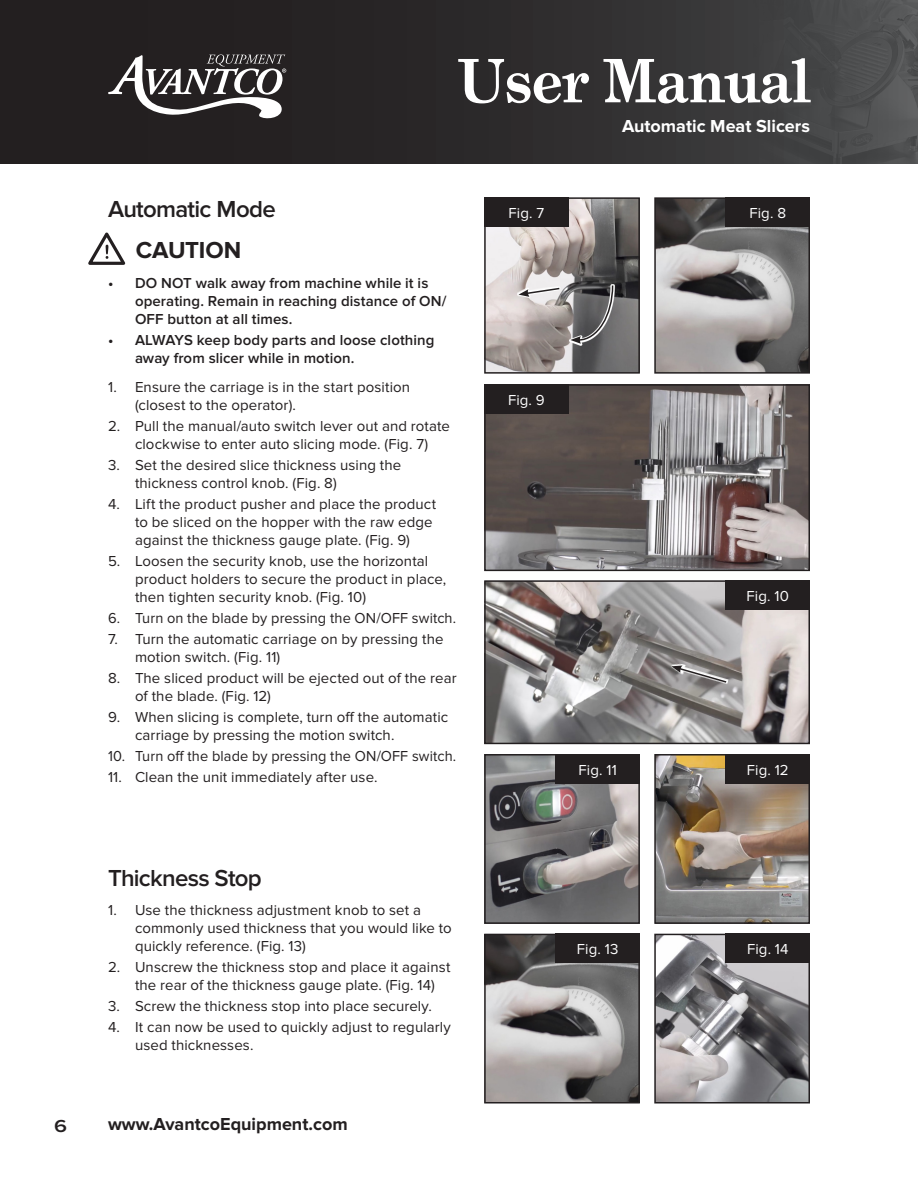
<style>
.page{position:relative;width:918px;height:1188px;background:#fff}
.page>*{position:absolute;margin:0;border:0;box-sizing:border-box;transform-origin:0 0}
.t1{font:700 60px "Grad";color:#fff}
.t2{font:600 24px "Proxima Nova";letter-spacing:-.03em;color:#231f20}
.t3{font:700 24px "Proxima Nova";letter-spacing:-.005em;color:#231f20}
.t4{font:700 18px "Proxima Nova";color:#231f20}
.t5{font:700 18px "Proxima Nova";color:#fff}
.t6{font:600 18px "Proxima Nova";color:#231f20;scale:1.2 1}
.t7{font:15px/18px "Proxima Nova";letter-spacing:.005em;color:#231f20}
.t8{font:600 15px/18px "Proxima Nova";letter-spacing:.005em;color:#231f20}
.t9{font:15px "Proxima Nova";letter-spacing:.005em;color:#fff}
</style>
<div class="page">
<svg style="left:0;top:0;width:726px;height:164px;background:#2a2728"></svg>
<img style="left:726px;top:0;width:192px;height:164px">
<svg style="left:108px;top:54px;width:178px;height:66px"></svg>
<svg style="left:88px;top:232px;width:38px;height:33px"></svg>
<img style="left:487px;top:200px;width:150px;height:171px">
<div style="left:484px;top:197px;width:156px;height:177px;border:2px solid #231f20"></div>
<img style="left:487px;top:387px;width:320px;height:181px">
<div style="left:484px;top:384px;width:326px;height:187px;border:2px solid #231f20"></div>
<img style="left:487px;top:583px;width:320px;height:158px">
<div style="left:484px;top:580px;width:326px;height:164px;border:2px solid #231f20"></div>
<img style="left:487px;top:757px;width:150px;height:164px">
<div style="left:484px;top:754px;width:156px;height:170px;border:2px solid #231f20"></div>
<img style="left:657px;top:757px;width:150px;height:164px">
<div style="left:654px;top:754px;width:156px;height:170px;border:2px solid #231f20"></div>
<img style="left:657px;top:937px;width:150px;height:164px">
<div style="left:654px;top:934px;width:156px;height:170px;border:2px solid #231f20"></div>
<img style="left:657px;top:200px;width:150px;height:171px">
<div style="left:654px;top:197px;width:156px;height:177px;border:2px solid #231f20"></div>
<img style="left:487px;top:937px;width:150px;height:164px">
<div style="left:484px;top:934px;width:156px;height:170px;border:2px solid #231f20"></div>
<div style="left:484px;top:197px;width:85px;height:30px;background:#231f20"></div>
<div style="left:484px;top:384px;width:85px;height:30px;background:#231f20"></div>
<div style="left:726px;top:197px;width:84px;height:30px;background:#231f20"></div>
<div style="left:555px;top:934px;width:85px;height:29px;background:#231f20"></div>
<div style="left:726px;top:580px;width:84px;height:30px;background:#231f20"></div>
<div style="left:555px;top:754px;width:85px;height:30px;background:#231f20"></div>
<div style="left:726px;top:754px;width:84px;height:30px;background:#231f20"></div>
<div style="left:726px;top:934px;width:84px;height:29px;background:#231f20"></div>
<svg style="left:569px;top:284px;width:46px;height:61px"></svg>
<svg style="left:570px;top:284px;width:44px;height:60px;background:#6b6a6c"></svg>
<svg style="left:517px;top:286px;width:44px;height:13px"></svg>
<svg style="left:668px;top:661px;width:61px;height:27px;background:#8e8b8a"></svg>
<h1 class="t1" style="left:458px;top:43px;width:353px">User Manual</h1>
<p class="t5" style="left:622px;top:115px;width:189px">Automatic Meat Slicers</p>
<p class="t2" style="left:108px;top:195px;width:169px">Automatic Mode</p>
<p class="t3" style="left:136px;top:236px;width:107px">CAUTION</p>
<p class="t8" style="left:135px;top:275px;width:313px;text-indent:-27px">• DO NOT walk away from machine while it is operating. Remain in reaching distance of ON/<br>OFF button at all times.</p>
<p class="t8" style="left:135px;top:332px;width:301px;text-indent:-27px">• ALWAYS keep body parts and loose clothing away from slicer while in motion.</p>
<p class="t9" style="left:509px;top:204px;width:37px">Fig. 7</p>
<p class="t9" style="left:749px;top:204px;width:38px">Fig. 8</p>
<p class="t7" style="left:135px;top:378px;width:277px;text-indent:-27px">1. Ensure the carriage is in the start position (closest to the operator).</p>
<p class="t7" style="left:108px;top:417px;width:343px;text-align:center">2. Pull the manual/auto switch lever out and rotate clockwise to enter auto slicing mode. (Fig. 7)</p>
<p class="t7" style="left:135px;top:456px;width:268px;text-indent:-27px">3. Set the desired slice thickness using the thickness control knob. (Fig. 8)</p>
<p class="t7" style="left:135px;top:495px;width:303px;text-indent:-27px">4. Lift the product pusher and place the product to be sliced on the hopper with the raw edge against the thickness gauge plate. (Fig. 9)</p>
<p class="t7" style="left:135px;top:552px;width:313px;text-indent:-27px">5. Loosen the security knob, use the horizontal product holders to secure the product in place, then tighten security knob. (Fig. 10)</p>
<p class="t7" style="left:108px;top:609px;width:350px">6. Turn on the blade by pressing the ON/OFF switch.</p>
<p class="t7" style="left:135px;top:630px;width:310px;text-indent:-27px">7. Turn the automatic carriage on by pressing the motion switch. (Fig. 11)</p>
<p class="t7" style="left:135px;top:669px;width:323px;text-indent:-27px">8. The sliced product will be ejected out of the rear of the blade. (Fig. 12)</p>
<p class="t7" style="left:135px;top:708px;width:315px;text-indent:-27px">9. When slicing is complete, turn off the automatic carriage by pressing the motion switch.</p>
<p class="t7" style="left:108px;top:747px;width:350px">10. Turn off the blade by pressing the ON/OFF switch.</p>
<p class="t7" style="left:108px;top:768px;width:271px">11. Clean the unit immediately after use.</p>
<p class="t2" style="left:108px;top:864px;width:155px">Thickness Stop</p>
<p class="t7" style="left:135px;top:901px;width:318px;text-indent:-27px">1. Use the thickness adjustment knob to set a commonly used thickness that you would like to quickly reference. (Fig. 13)</p>
<p class="t7" style="left:135px;top:958px;width:317px;text-indent:-27px">2. Unscrew the thickness stop and place it against the rear of the thickness gauge plate. (Fig. 14)</p>
<p class="t7" style="left:108px;top:997px;width:325px">3. Screw the thickness stop into place securely.</p>
<p class="t7" style="left:135px;top:1018px;width:317px;text-indent:-27px">4. It can now be used to quickly adjust to regularly used thicknesses.</p>
<p class="t6" style="left:54px;top:1116px;width:12px">6</p>
<p class="t4" style="left:108px;top:1114px;width:241px">www.AvantcoEquipment.com</p>
<p class="t9" style="left:508px;top:391px;width:38px">Fig. 9</p>
<p class="t9" style="left:747px;top:587px;width:44px">Fig. 10</p>
<p class="t9" style="left:579px;top:761px;width:40px">Fig. 11</p>
<p class="t9" style="left:747px;top:761px;width:43px">Fig. 12</p>
<p class="t9" style="left:577px;top:941px;width:43px">Fig. 13</p>
<p class="t9" style="left:747px;top:941px;width:43px">Fig. 14</p>
</div>
